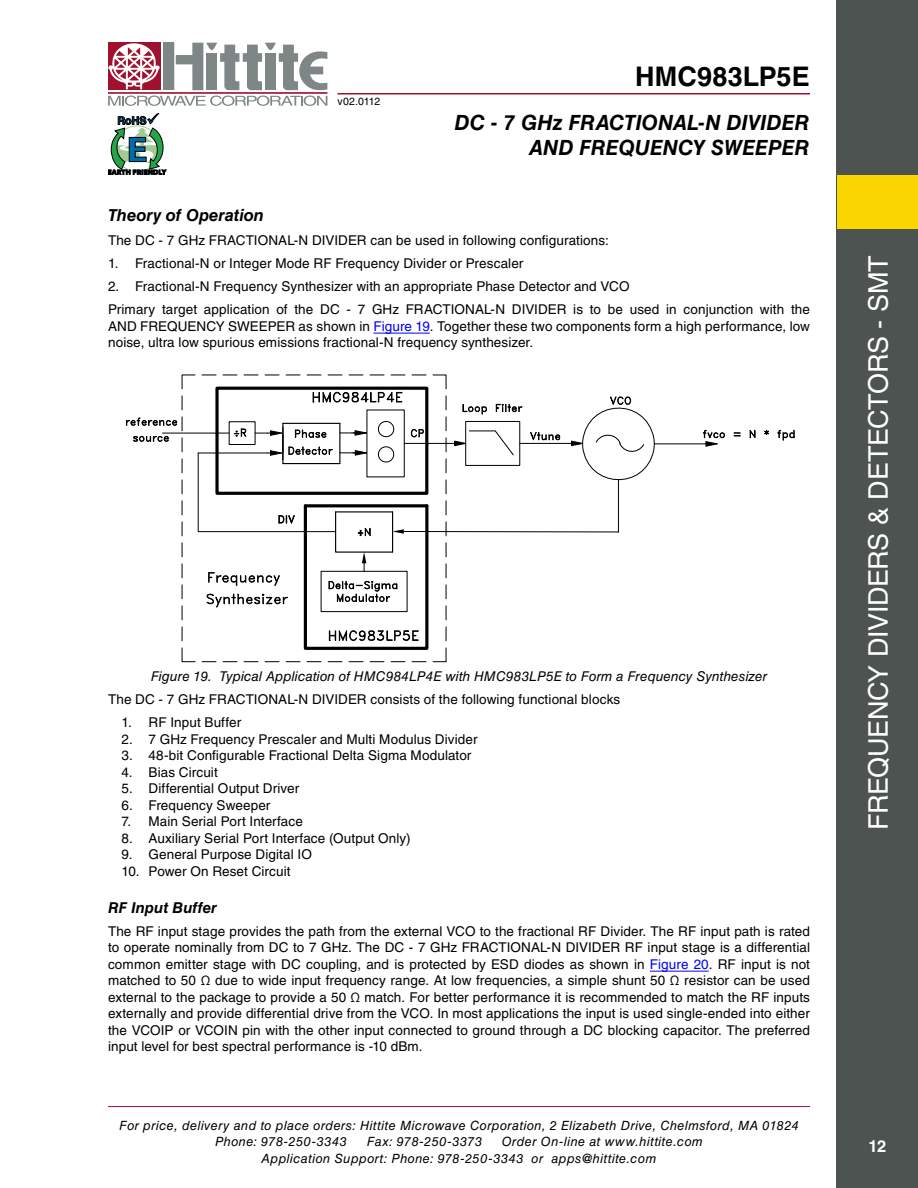
<style>
.page{position:relative;width:918px;height:1188px;background:#fff}
.page>*{position:absolute;margin:0;border:0;box-sizing:border-box;transform-origin:0 0}
.t1{font:27px "Helvetica LT Std";letter-spacing:-.015em;color:#fff}
.t2{font:700 27px "Helvetica LT Std";letter-spacing:.005em;color:#000}
.t3{font:italic 700 21px/25.2px "Helvetica LT Std";color:#000;text-align:right}
.t4{font:italic 700 16.5px "Helvetica LT Std";color:#000}
.t5{font:700 16.5px "Helvetica LT Std";color:#fff}
.t6{font:italic 700 15px "Helvetica LT Std";letter-spacing:.005em;color:#000}
.t7{font:13.5px/16.5px "Helvetica LT Std";letter-spacing:.01em;color:#000}
.t8{font:italic 13.5px "Helvetica LT Std";letter-spacing:.005em;color:#000}
.t9{font:italic 12.75px/16.5px "Helvetica LT Std";letter-spacing:.035em;color:#000}
.t10{font:10.5px "Helvetica LT Std";letter-spacing:-.025em;color:#000}
.s1{color:#00f}
</style>
<div class="page">
<hr style="left:108px;top:1106px;width:702px;height:1px;background:#a0112e">
<div style="left:163px;top:43px;width:11px;height:47px;background:#7f8686"></div>
<div style="left:108px;top:43px;width:52px;height:47px;background:#a0112e"></div>
<hr style="left:108px;top:92px;width:219px;height:2px;background:#a0112e">
<svg style="left:176px;top:43px;width:151px;height:47px"></svg>
<svg style="left:108px;top:96px;width:219px;height:10px"></svg>
<svg style="left:108px;top:43px;width:52px;height:46px"></svg>
<hr style="left:338px;top:93px;width:472px;height:1px;background:#a0112e">
<svg style="left:108px;top:113px;width:58px;height:62px"></svg>
<div style="left:837px;top:0;width:81px;height:1188px;background:#4d5350"></div>
<div style="left:837px;top:175px;width:81px;height:54px;background:#fbd500"></div>
<hr style="left:373px;top:333px;width:57px;height:1px;background:#00f">
<hr style="left:650px;top:971px;width:59px;height:1px;background:#00f">
<svg style="left:734px;top:433px;width:6px;height:3px"></svg>
<svg style="left:750px;top:430px;width:5px;height:8px"></svg>
<svg style="left:764px;top:430px;width:5px;height:5px"></svg>
<svg style="left:778px;top:430px;width:17px;height:10px"></svg>
<svg style="left:412px;top:661px;width:14px;height:1px"></svg>
<svg style="left:391px;top:661px;width:14px;height:1px"></svg>
<svg style="left:370px;top:661px;width:14px;height:1px"></svg>
<svg style="left:349px;top:661px;width:14px;height:1px"></svg>
<svg style="left:328px;top:661px;width:14px;height:1px"></svg>
<svg style="left:307px;top:661px;width:14px;height:1px"></svg>
<svg style="left:286px;top:661px;width:14px;height:1px"></svg>
<svg style="left:265px;top:661px;width:14px;height:1px"></svg>
<svg style="left:244px;top:661px;width:14px;height:1px"></svg>
<svg style="left:223px;top:661px;width:14px;height:1px"></svg>
<svg style="left:202px;top:661px;width:14px;height:1px"></svg>
<svg style="left:181px;top:647px;width:15px;height:16px"></svg>
<svg style="left:182px;top:627px;width:1px;height:14px"></svg>
<svg style="left:446px;top:627px;width:1px;height:14px"></svg>
<svg style="left:433px;top:648px;width:14px;height:14px"></svg>
<svg style="left:329px;top:630px;width:89px;height:11px"></svg>
<div style="left:304px;top:504px;width:124px;height:146px;border:3px solid #000"></div>
<svg style="left:126px;top:374px;width:599px;height:246px"></svg>
<p class="t10" style="left:338px;top:95px;width:44px">v02.0112</p>
<h1 class="t2" style="left:635px;top:60px;width:176px">HMC983LP5E</h1>
<h2 class="t3" style="left:455px;top:109px;width:357px">DC - 7 GHz FRACTIONAL-N DIVIDER<br>AND FREQUENCY SWEEPER</h2>
<p class="t4" style="left:108px;top:205px;width:158px">Theory of Operation</p>
<p class="t7" style="left:108px;top:232px;width:138px">The DC - 7 GHz FRACTION</p>
<p class="t7" style="left:278px;top:232px;width:332px">AL-N DIVI DER can be used in following configurations:</p>
<p class="t7" style="left:108px;top:255px;width:417px">1. Fractional-N or I nteger Mode RF Frequency Divider or Prescaler</p>
<p class="t7" style="left:108px;top:275px;width:503px;line-height:23.2px">2. Fractional-N Frequency Synthesizer with an appropriate Phase Detector and VCO<br>Primary target application of the DC - 7 GHz FRACTION</p>
<p class="t7" style="left:475px;top:301px;width:83px">AL-N DIVI DER</p>
<p class="t7" style="left:573px;top:301px;width:238px">is to be used in conjunction with the</p>
<p class="t7" style="left:108px;top:318px;width:51px">AND FREQUENCY</p>
<p class="t7" style="left:108px;top:318px;width:703px;text-indent:120px">SWEEPER as shown in <span class="s1">Figure 19</span>. Together these two components form a high performance, low noise, ultra low spurious emissions fractional-N frequency synthesizer.</p>
<p class="t8" style="left:151px;top:668px;width:618px">Figure 19. Typical Application of HMC984LP4E with HMC983LP5E to Form a Frequency Synthesizer</p>
<p class="t7" style="left:108px;top:691px;width:138px">The DC - 7 GHz FRACTION</p>
<p class="t7" style="left:278px;top:691px;width:344px">AL-N DIVI DER consists of the following functional blocks</p>
<p class="t7" style="left:122px;top:714px;width:121px">1. RF I nput Buffer</p>
<p class="t7" style="left:122px;top:731px;width:358px">2. 7 GHz Frequency Prescaler and Multi Modulus Divider</p>
<p class="t7" style="left:122px;top:747px;width:351px">3. 48-bit Configurable Fractional Delta Sigma Modulator</p>
<p class="t7" style="left:122px;top:764px;width:98px">4. Bias Circuit</p>
<p class="t7" style="left:122px;top:780px;width:179px">5. Differential Output Driver</p>
<p class="t7" style="left:122px;top:797px;width:150px">6. Frequency Sweeper</p>
<p class="t7" style="left:122px;top:813px;width:183px">7. Main Serial Port I nterface</p>
<p class="t7" style="left:122px;top:830px;width:291px">8. Auxiliary Serial Port I nterface (Output Only)</p>
<p class="t7" style="left:122px;top:846px;width:184px">9. General Purpose Digital IO</p>
<p class="t7" style="left:122px;top:863px;width:171px">10. Power On Reset Circuit</p>
<p class="t6" style="left:108px;top:898px;width:111px">RF Input Buffer</p>
<p class="t7" style="left:108px;top:923px;width:349px">The RF input stage provides the path from the external VCO</p>
<p class="t7" style="left:108px;top:923px;width:704px;text-indent:372px">to the fractional RF Divider. The RF input path is rated to operate nominally from DC to 7 GHz. The DC - 7 GHz FRACTION</p>
<p class="t7" style="left:108px;top:939px;width:704px;text-align:justify;text-indent:423px">AL-N DIVI DER RF input stage is a differential common emitter stage with DC coupling, and is protected by ESD diodes as shown in <span class="s1">Figure 20</span>. RF input is not matched to 50 Ω due to wide input frequency range. At low frequencies, a simple shunt 50 Ω resistor can be used external to the package to provide a 50 Ω match. For better performance it is recommended to match the RF inputs externally and provide differential drive from the VCO</p>
<p class="t7" style="left:430px;top:1005px;width:382px">. I n most applications the input is used single-ended into either</p>
<p class="t7" style="left:108px;top:1022px;width:33px">the VCOI</p>
<p class="t7" style="left:165px;top:1022px;width:40px">P or VCOIN</p>
<p class="t7" style="left:108px;top:1022px;width:703px;text-indent:135px">pin with the other input connected to ground through a DC blocking capacitor. The preferred input level for best spectral performance is -10 dBm.</p>
<p class="t9" style="left:215px;top:1117px;width:585px;text-indent:-96px">For price, delivery and to place orders: Hittite Microwave Corporation, 2 Elizabeth Drive, Chelmsford, MA 01824<br>Phone: 978-250-3343</p>
<p class="t9" style="left:262px;top:1133px;width:443px;text-indent:240px">Order On-line at www.hittite.com<br>Application Support: Phone: 978-250-3343 or apps@hittite.com</p>
<p class="t9" style="left:367px;top:1133px;width:117px">Fax: 978-250-3373</p>
<h1 class="t1" style="left:863px;top:830px;width:576px;rotate:-90deg">Frequency Divid ers &amp; Detectors - SMT</h1>
<p class="t5" style="left:869px;top:1136px;width:19px">12</p>
</div>
